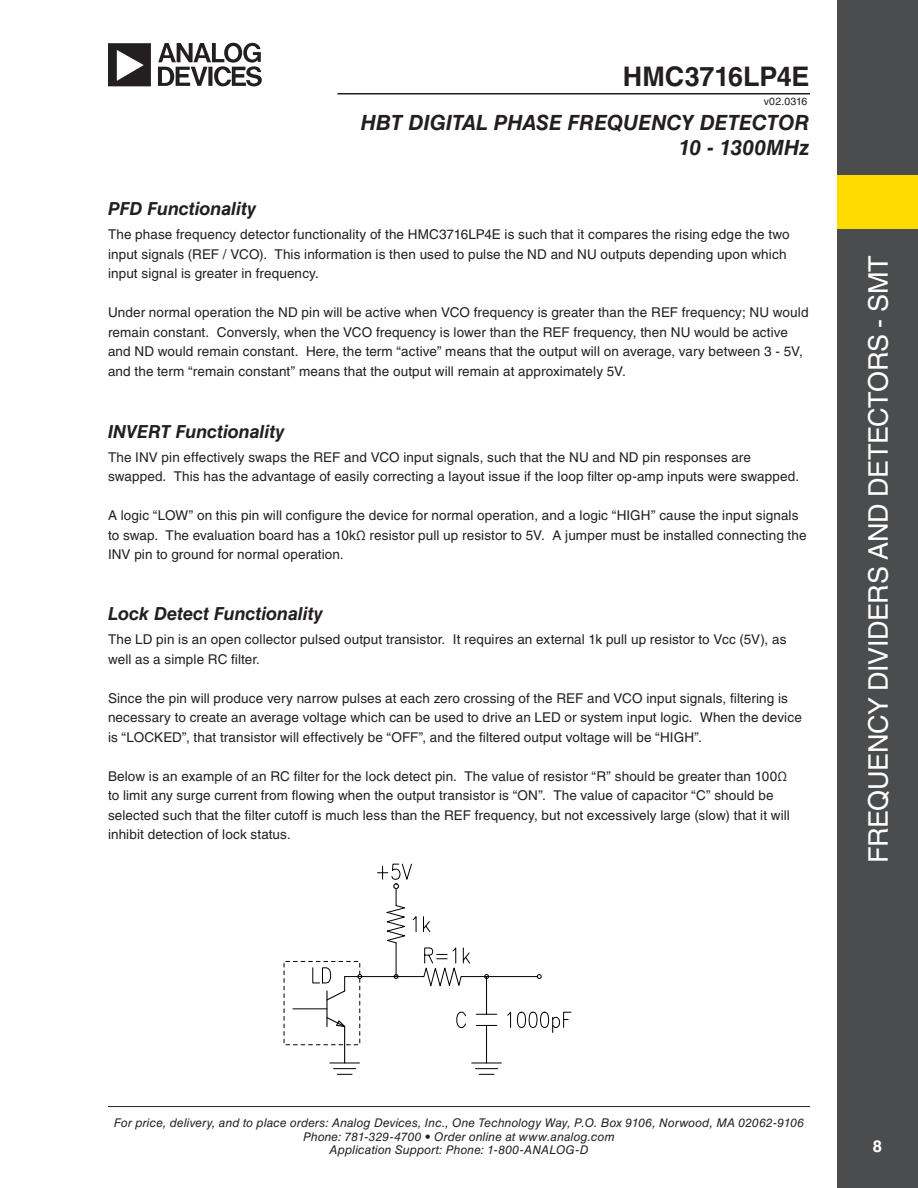
<style>
.page{position:relative;width:918px;height:1188px;background:#fff}
.page>*{position:absolute;margin:0;border:0;box-sizing:border-box;transform-origin:0 0}
.t1{font:27px "Helvetica LT Std";letter-spacing:-.015em;color:#fff}
.t2{font:700 27px "Helvetica LT Std";letter-spacing:-.005em;color:#231f20}
.t3{font:italic 700 21px/25.2px "Helvetica LT Std";color:#231f20;text-align:right}
.t4{font:italic 700 18px "Helvetica LT Std";letter-spacing:-.005em;color:#231f20}
.t5{font:700 16.5px "Helvetica LT Std";color:#fff}
.t6{font:13.5px/19.5px "Helvetica LT Std";letter-spacing:.01em;color:#231f20}
.t7{font:italic 12px/13.5px "Helvetica LT Std";letter-spacing:.01em;color:#231f20;text-align:center}
.t8{font:10.5px "Helvetica LT Std";letter-spacing:.02em;color:#231f20}
</style>
<div class="page">
<hr style="left:108px;top:1106px;width:702px;height:1px;background:#231f20">
<hr style="left:338px;top:93px;width:472px;height:1px;background:#231f20">
<div style="left:837px;top:0;width:81px;height:1188px;background:#4b4c4d"></div>
<div style="left:837px;top:175px;width:81px;height:54px;background:#ffdc01"></div>
<svg style="left:108px;top:43px;width:154px;height:43px"></svg>
<svg style="left:472px;top:1063px;width:29px;height:12px"></svg>
<hr style="left:486px;top:1025px;width:1px;height:38px;background:#000">
<svg style="left:476px;top:1014px;width:21px;height:1px"></svg>
<svg style="left:476px;top:1025px;width:21px;height:1px"></svg>
<hr style="left:486px;top:977px;width:1px;height:37px;background:#000">
<svg style="left:507px;top:1011px;width:4px;height:17px"></svg>
<svg style="left:517px;top:1011px;width:55px;height:21px"></svg>
<hr style="left:345px;top:976px;width:62px;height:1px;background:#000">
<hr style="left:478px;top:976px;width:59px;height:1px;background:#000">
<svg style="left:537px;top:974px;width:5px;height:5px"></svg>
<svg style="left:284px;top:961px;width:78px;height:114px"></svg>
<svg style="left:484px;top:974px;width:5px;height:5px"></svg>
<svg style="left:377px;top:863px;width:101px;height:124px"></svg>
<svg style="left:456px;top:1011px;width:10px;height:17px"></svg>
<h1 class="t2" style="left:623px;top:60px;width:188px">HMC3716LP4E</h1>
<p class="t8" style="left:764px;top:95px;width:45px">v02.0316</p>
<h2 class="t3" style="left:361px;top:109px;width:450px">HBT DIGITAL PHASE FREQUENCY DETECTOR<br>10 - 1300MHz</h2>
<h3 class="t4" style="left:108px;top:198px;width:150px">PFD Functionality</h3>
<p class="t6" style="left:108px;top:225px;width:683px">The phase frequency detector functionality of the HMC3716LP4E is such that it compares the rising edge the two input signals (REF / VCO). This information is then used to pulse the ND and NU outputs depending upon which input signal is greater in frequency.</p>
<p class="t6" style="left:108px;top:303px;width:702px">Under normal operation the ND pin will be active when VCO frequency is greater than the REF frequency; NU would remain constant. Conversly, when the VCO frequency is lower than the REF frequency, then NU would be active and ND would remain constant. Here, the term “active” means that the output will on average, vary between 3 - 5V, and the term “remain constant” means that the output will remain at approximately 5V.</p>
<h3 class="t4" style="left:108px;top:421px;width:178px">INVERT Functionality</h3>
<p class="t6" style="left:108px;top:447px;width:693px">The INV pin effectively swaps the REF and VCO input signals, such that the NU and ND pin responses are swapped. This has the advantage of easily correcting a layout issue if the loop filter op-amp inputs were swapped.</p>
<p class="t6" style="left:108px;top:506px;width:700px">A logic “LOW” on this pin will configure the device for normal operation, and a logic “HIGH” cause the input signals to swap. The evaluation board has a 10kΩ resistor pull up resistor to 5V. A jumper must be installed connecting the<br>INV pin to ground for normal operation.</p>
<h3 class="t4" style="left:108px;top:603px;width:216px">Lock Detect Functionality</h3>
<p class="t6" style="left:108px;top:630px;width:680px">The LD pin is an open collector pulsed output transistor. It requires an external 1k pull up resistor to Vcc (5V), as well as a simple RC filter.</p>
<p class="t6" style="left:108px;top:688px;width:695px">Since the pin will produce very narrow pulses at each zero crossing of the REF and VCO input signals, filtering is necessary to create an average voltage which can be used to drive an LED or system input logic. When the device is “LOCKED”, that transistor will effectively be “OFF”, and the filtered output voltage will be “HIGH”.</p>
<p class="t6" style="left:108px;top:766px;width:683px">Below is an example of an RC filter for the lock detect pin. The value of resistor “R” should be greater than 100Ω to limit any surge current from flowing when the output transistor is “ON”. The value of capacitor “C” should be selected such that the filter cutoff is much less than the REF frequency, but not excessively large (slow) that it will inhibit detection of lock status.</p>
<h1 class="t1" style="left:863px;top:863px;width:609px;rotate:-90deg">FREQUENCY DIVIDERS AND DETECTORS - SMT</h1>
<p class="t7" style="left:114px;top:1116px;width:692px">For price, delivery, and to place orders: Analog Devices, Inc., One Technology Way, P.O. Box 9106, Norwood, MA 02062-9106<br>Phone: 781-329-4700 • Order online at www.analog.com<br>Application Support: Phone: 1-800-ANALOG-D</p>
<p class="t5" style="left:873px;top:1136px;width:11px">8</p>
</div>
